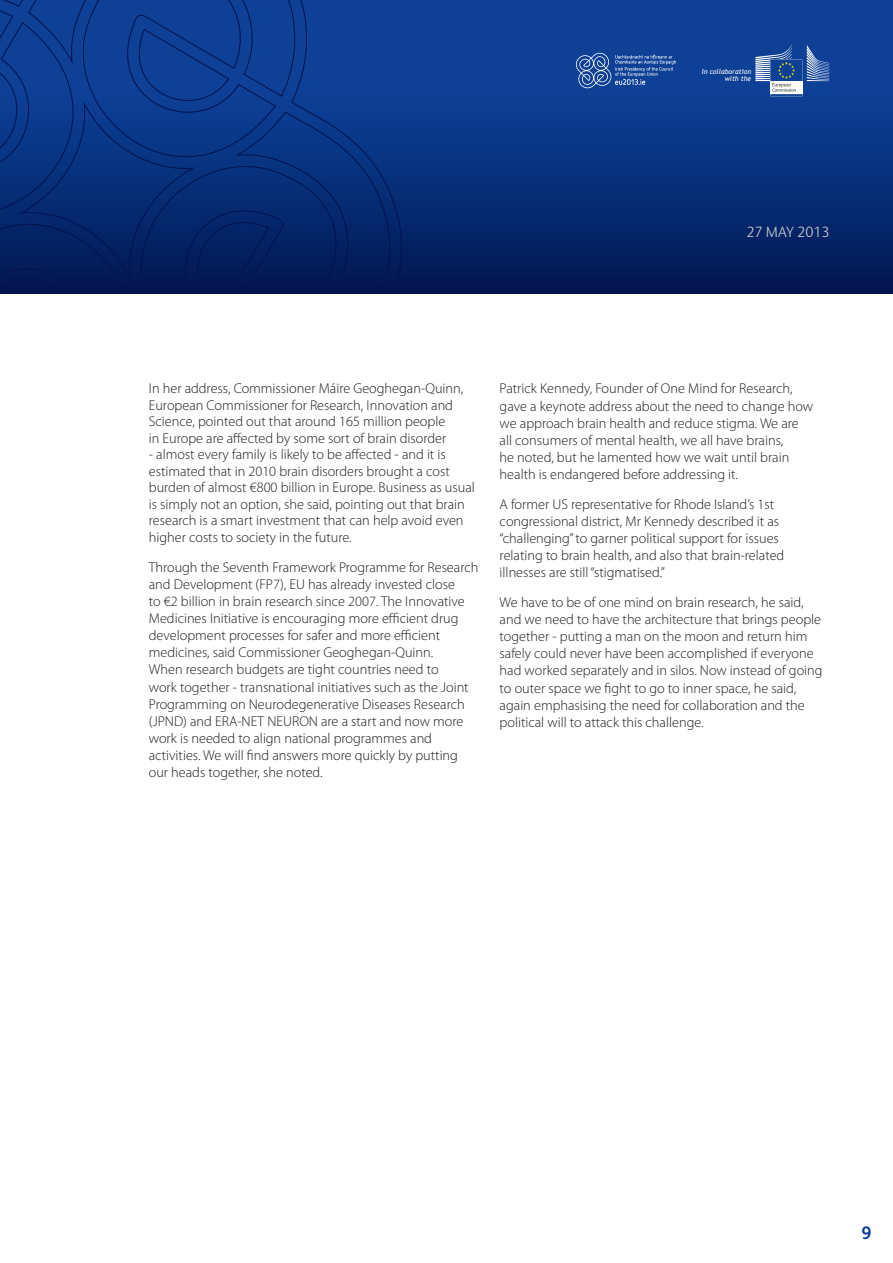
<style>
.page{position:relative;width:893px;height:1263px;background:#fff}
.page>*{position:absolute;margin:0;border:0;box-sizing:border-box;transform-origin:0 0}
.t1{font:700 18px "FS Albert Pro";color:#0e4096}
.t2{font:300 15px "FS Albert Pro";color:#c3c5c8}
.t3{font:300 14.25px/17.1px "Myriad Pro";color:#1b1c20}
.t4{font:italic 6.9px/6.9px "Trebuchet MS";color:#fff;text-align:right}
</style>
<div class="page">
<div style="left:0;top:0;width:893px;height:293px;background:linear-gradient(to bottom,#1149a6,#021c59)"></div>
<svg style="left:0;top:0;width:411px;height:293px"></svg>
<svg style="left:755px;top:45px;width:74px;height:51px"></svg>
<svg style="left:576px;top:53px;width:100px;height:35px"></svg>
<p class="t4" style="left:702px;top:68px;width:51px">In collaboration with the</p>
<p class="t2" style="left:746px;top:222px;width:85px">27 May 2013</p>
<p class="t3" style="left:149px;top:380px;width:316px;line-height:16.5px">In her address, Commissioner Máire Geoghegan-Quinn, European Commissioner for Research, Innovation and Science, pointed out that around 165 million people<br>in Europe are affected by some sort of brain disorder</p>
<p class="t3" style="left:149px;top:446px;width:327px;line-height:16.5px">- almost every family is likely to be affected - and it is estimated that in 2010 brain disorders brought a cost burden of almost €800 billion in Europe. Business as usual is simply not an option, she said, pointing out that brain research is a smart investment that can help avoid even higher costs to society in the future.</p>
<p class="t3" style="left:149px;top:558px;width:331px">Through the Seventh Framework Programme for Research and Development (FP7), EU has already invested close<br>to €2 billion in brain research since 2007. The Innovative Medicines Initiative is encouraging more efficient drug development processes for safer and more efficient medicines, said Commissioner Geoghegan-Quinn.<br>When research budgets are tight countries need to<br>work together - transnational initiatives such as the Joint Programming on Neurodegenerative Diseases Research (JPND) and ERA-NET NEURON are a start and now more work is needed to align national programmes and activities. We will find answers more quickly by putting our heads together, she noted.</p>
<p class="t3" style="left:500px;top:380px;width:315px">Patrick Kennedy, Founder of One Mind for Research, gave a keynote address about the need to change how we approach brain health and reduce stigma. We are all consumers of mental health, we all have brains,<br>he noted, but he lamented how we wait until brain health is endangered before addressing it.</p>
<p class="t3" style="left:500px;top:495px;width:286px">A former US representative for Rhode Island’s 1st congressional district, Mr Kennedy described it as “challenging” to garner political support for issues relating to brain health, and also that brain-related illnesses are still “stigmatised.”</p>
<p class="t3" style="left:500px;top:594px;width:324px">We have to be of one mind on brain research, he said, and we need to have the architecture that brings people together - putting a man on the moon and return him safely could never have been accomplished if everyone had worked separately and in silos. Now instead of going to outer space we fight to go to inner space, he said, again emphasising the need for collaboration and the political will to attack this challenge.</p>
<p class="t1" style="left:862px;top:1220px;width:12px">9</p>
</div>
